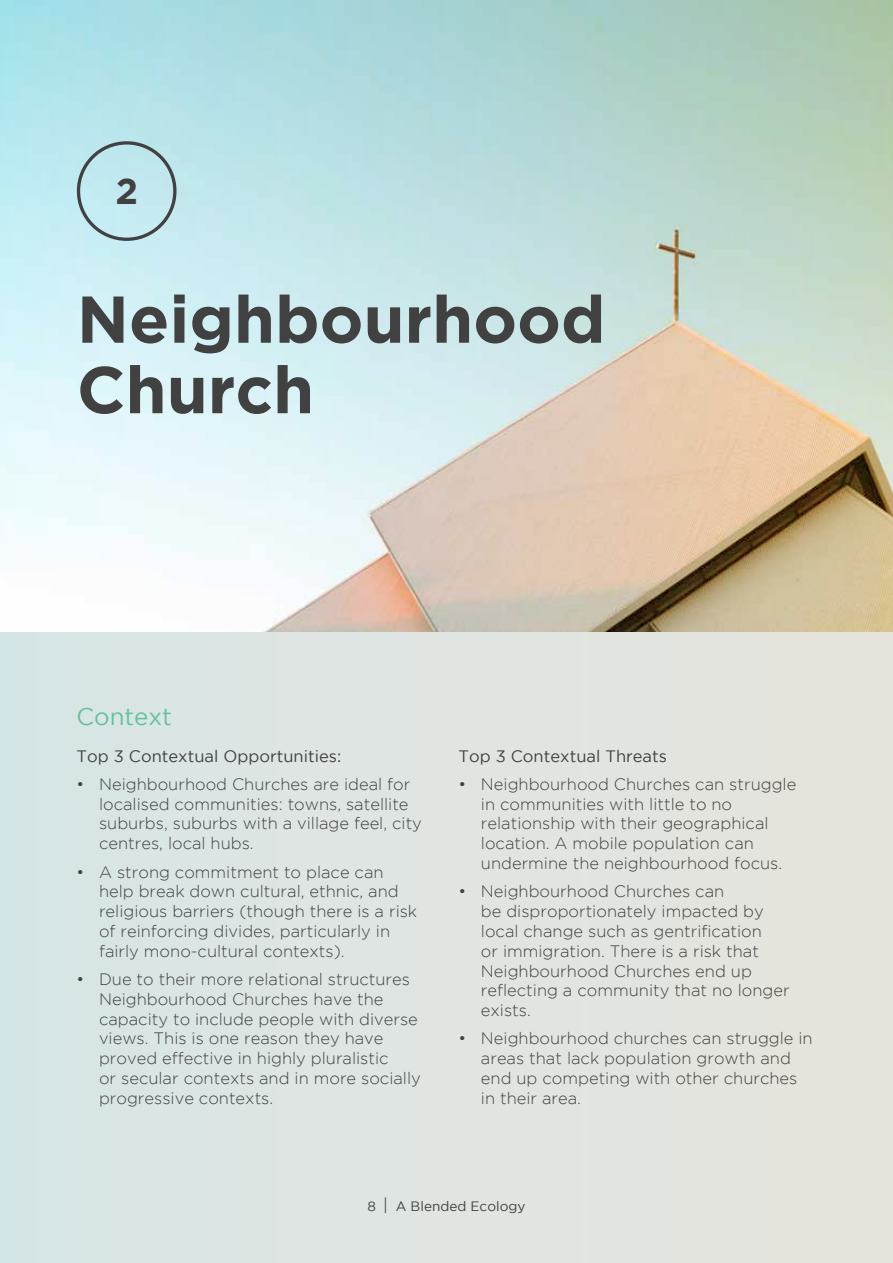
<style>
.page{position:relative;width:893px;height:1263px;background:#e0e5e1}
.page>*{position:absolute;margin:0;border:0;box-sizing:border-box;transform-origin:0 0}
.t1{font:700 66px/70.5px "Gotham";color:#404140}
.t2{font:700 36.3px "Gotham";color:#404140}
.t3{font:24px "Gotham";color:#63c29d}
.t4{font:300 16.5px/19.8px "Gotham";color:#404140}
.t5{font:16.5px "Gotham";color:#404140}
.t6{font:13.5px "Gotham";color:#404140}
.s1{font-size:16.95px}
</style>
<div class="page">
<svg style="left:0;top:0;width:893px;height:631px"></svg>
<div style="left:77px;top:141px;width:100px;height:100px;border:3px solid #404140;border-radius:50%"></div>
<h2 class="t2" style="left:115px;top:170px;width:24px">2</h2>
<h1 class="t1" style="left:77px;top:282px;width:530px">Neighbourhood<br>Church</h1>
<h3 class="t3" style="left:77px;top:703px;width:97px">Context</h3>
<p class="t5" style="left:77px;top:746px;width:266px">Top 3 Contextual Opportunities:</p>
<p class="t4" style="left:99px;top:774px;width:324px;text-indent:-23px">• Neighbourhood Churches are ideal for localised communities: towns, satellite suburbs, suburbs with a village feel, city centres, local hubs.</p>
<p class="t4" style="left:99px;top:861px;width:320px;text-indent:-23px">• A strong commitment to place can help break down cultural, ethnic, and religious barriers (though there is a risk of reinforcing divides, particularly in fairly mono-cultural contexts).</p>
<p class="t4" style="left:99px;top:969px;width:323px;text-indent:-23px">• Due to their more relational structures Neighbourhood Churches have the capacity to include people with diverse views. This is one reason they have proved effective in highly pluralistic<br>or secular contexts and in more socially progressive contexts.</p>
<p class="t5" style="left:458px;top:746px;width:210px">Top 3 Contextual Threats</p>
<p class="t4" style="left:481px;top:774px;width:317px;text-indent:-23px">• Neighbourhood Churches can struggle in communities with little to no relationship with their geographical location. A mobile population can undermine the neighbourhood focus.</p>
<p class="t4" style="left:481px;top:881px;width:310px;text-indent:-23px">• Neighbourhood Churches can<br>be disproportionately impacted by local change such as gentrification<br>or immigration. There is a risk that<br>Neighbourhood Churches end up reflecting a community that no longer exists.</p>
<p class="t4" style="left:481px;top:1028px;width:333px;text-indent:-23px">• Neighbourhood churches can struggle in areas that lack population growth and end up competing with other churches in their area.</p>
<p class="t6" style="left:368px;top:1199px;width:159px">8 <span class="s1">|</span> A Blended Ecology</p>
</div>
